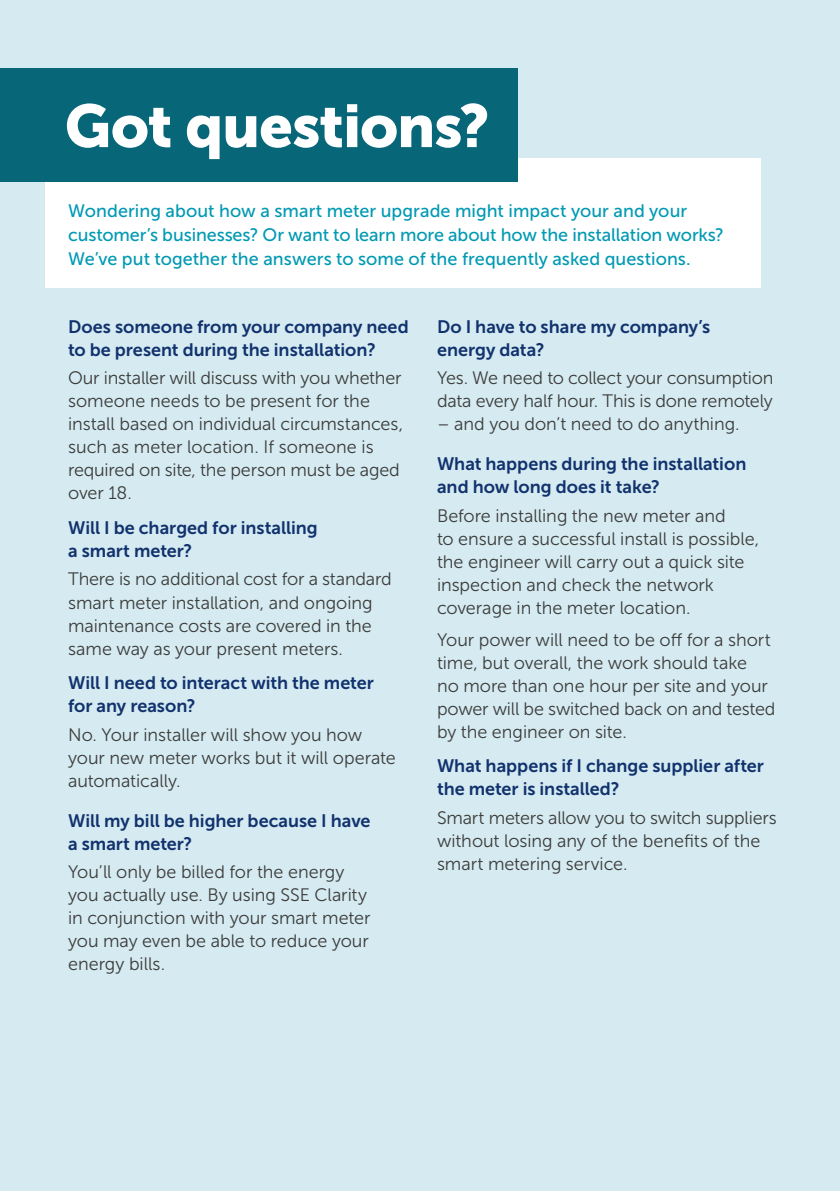
<style>
.page{position:relative;width:840px;height:1191px;background:#fff}
.page>*{position:absolute;margin:0;border:0;box-sizing:border-box;transform-origin:0 0}
.t1{font:60px "Museo Sans 900";letter-spacing:-.02em;color:#fff}
.t2{font:18px/23px "Museo Sans 300";letter-spacing:-.005em;color:#3c3c3b}
.t3{font:18px/23px "Museo Sans 700";color:#12326e}
.t4{font:18px/24px "Museo Sans 500";color:#0099b3}
</style>
<div class="page">
<div style="left:0;top:0;width:839px;height:1191px;background:#d5ebf1"></div>
<div style="left:45px;top:158px;width:715px;height:130px;background:#fff"></div>
<div style="left:0;top:68px;width:517px;height:113px;background:#076779"></div>
<p class="t1" style="left:65px;top:92px;width:426px">Got questions?</p>
<p class="t4" style="left:68px;top:199px;width:657px">Wondering about how a smart meter upgrade might impact your and your customer’s businesses? Or want to learn more about how the installation works?<br>We’ve put together the answers to some of the frequently asked questions.</p>
<p class="t3" style="left:68px;top:315px;width:342px">Does someone from your company need to be present during the installation?</p>
<p class="t2" style="left:68px;top:367px;width:336px">Our installer will discuss with you whether someone needs to be present for the install based on individual circumstances, such as meter location. If someone is required on site, the person must be aged over 18.</p>
<p class="t3" style="left:68px;top:516px;width:251px">Will I be charged for installing a smart meter?</p>
<p class="t2" style="left:68px;top:568px;width:325px">There is no additional cost for a standard smart meter installation, and ongoing maintenance costs are covered in the same way as your present meters.</p>
<p class="t3" style="left:68px;top:671px;width:307px">Will I need to interact with the meter for any reason?</p>
<p class="t2" style="left:68px;top:723px;width:329px">No. Your installer will show you how your new meter works but it will operate automatically.</p>
<p class="t3" style="left:68px;top:809px;width:303px">Will my bill be higher because I have a smart meter?</p>
<p class="t2" style="left:68px;top:860px;width:303px">You’ll only be billed for the energy you actually use. By using SSE Clarity in conjunction with your smart meter you may even be able to reduce your energy bills.</p>
<p class="t3" style="left:437px;top:315px;width:274px">Do I have to share my company’s energy data?</p>
<p class="t2" style="left:437px;top:367px;width:338px">Yes. We need to collect your consumption data every half hour. This is done remotely</p>
<p class="t2" style="left:437px;top:413px;width:304px">– and you don’t need to do anything.</p>
<p class="t3" style="left:437px;top:453px;width:311px">What happens during the installation and how long does it take?</p>
<p class="t2" style="left:437px;top:504px;width:323px">Before installing the new meter and<br>to ensure a successful install is possible, the engineer will carry out a quick site inspection and check the network coverage in the meter location.</p>
<p class="t2" style="left:437px;top:628px;width:340px">Your power will need to be off for a short time, but overall, the work should take<br>no more than one hour per site and your power will be switched back on and tested by the engineer on site.</p>
<p class="t3" style="left:437px;top:754px;width:328px">What happens if I change supplier after the meter is installed?</p>
<p class="t2" style="left:437px;top:806px;width:341px">Smart meters allow you to switch suppliers without losing any of the benefits of the smart metering service.</p>
</div>
